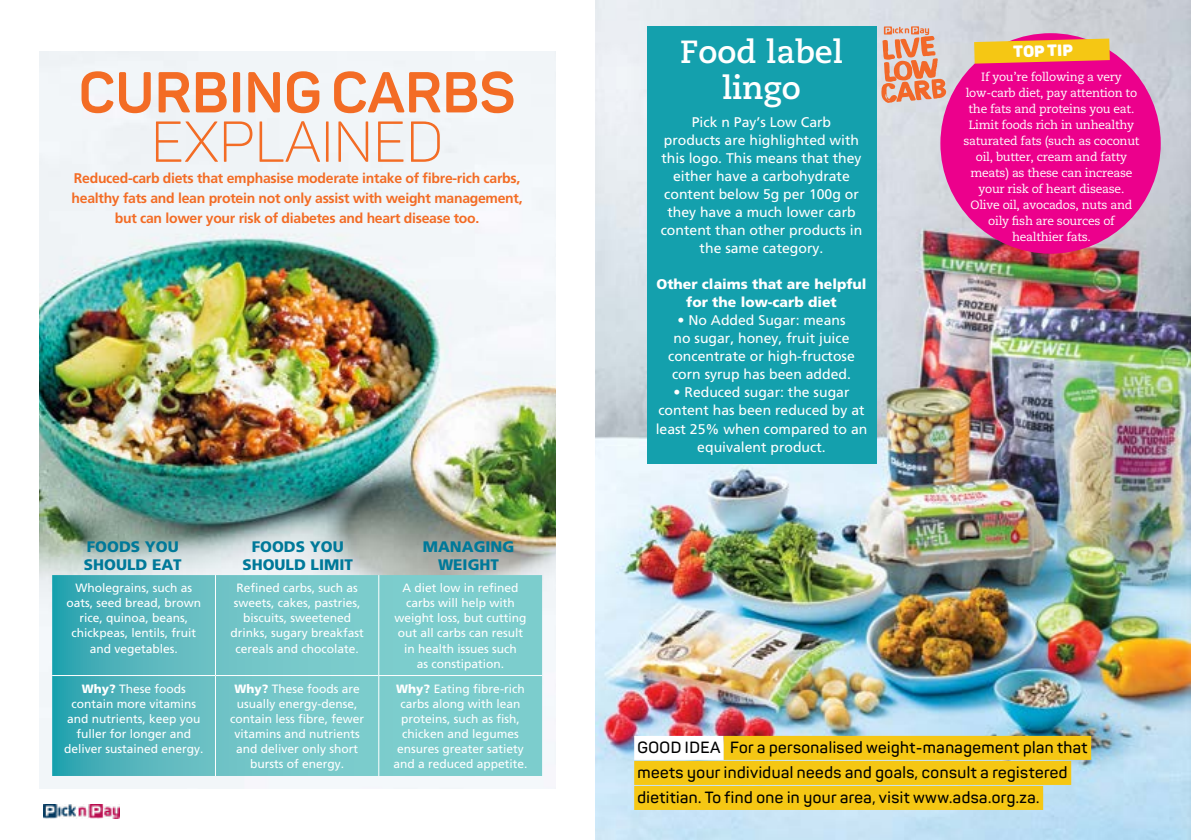
<style>
.page{position:relative;width:1191px;height:840px;background:#fff}
.page>*{position:absolute;margin:0;border:0;box-sizing:border-box;transform-origin:0 0}
.t1{font:700 56.8px "Panton";letter-spacing:.005em;color:#f36c25}
.t2{font:300 56.8px "Panton";letter-spacing:.01em;color:#f36c25}
.t3{font:700 32px/36px "Caecilia";color:#fff;text-align:center}
.t4{font:600 16px/25px "Panton";letter-spacing:.03em;color:#000}
.t5{font:900 16px "Panton";color:#fff}
.t6{font:900 15.2px/18px "Frutiger";color:#007999;text-align:center}
.t7{font:14px/18px "Frutiger";color:#fff;text-align:center}
.t8{font:700 14px/20px "Frutiger";letter-spacing:-.02em;color:#f36c25;text-align:center}
.t9{font:900 14px/18px "Frutiger";color:#fff;text-align:center}
.t10{font:12px/15px "Frutiger";color:#fff;text-align:center}
.t11{font:12px/16px "Caecilia";letter-spacing:-.02em;color:#fff;text-align:center}
.s1{font-weight:900}
</style>
<div class="page">
<img style="left:595px;top:0;width:596px;height:839px">
<div style="left:646px;top:26px;width:230px;height:437px;background:#14a0ad"></div>
<div style="left:940px;top:33px;width:220px;height:220px;background:#ec008c;border-radius:50%"></div>
<svg style="left:974px;top:38px;width:135px;height:26px"></svg>
<div style="left:634px;top:735px;width:89px;height:24px;background:#fff"></div>
<div style="left:723px;top:735px;width:368px;height:24px;background:#f5c714"></div>
<div style="left:634px;top:760px;width:437px;height:24px;background:#f5c714"></div>
<div style="left:634px;top:785px;width:409px;height:24px;background:#f5c714"></div>
<img style="left:40px;top:51px;width:516px;height:737px">
<img style="left:43px;top:804px;width:77px;height:14px">
<svg style="left:52px;top:574px;width:490px;height:201px"></svg>
<hr style="left:215px;top:574px;width:1px;height:100px;background:#fff">
<hr style="left:378px;top:574px;width:1px;height:100px;background:#fff">
<hr style="left:52px;top:674px;width:163px;height:1px;background:#fff">
<hr style="left:215px;top:674px;width:164px;height:1px;background:#fff">
<hr style="left:215px;top:675px;width:1px;height:100px;background:#fff">
<hr style="left:379px;top:674px;width:163px;height:1px;background:#fff">
<hr style="left:378px;top:675px;width:1px;height:100px;background:#fff">
<svg style="left:881px;top:26px;width:69px;height:77px"></svg>
<h1 class="t1" style="left:79px;top:57px;width:438px">CURBING CARBS</h1>
<h1 class="t2" style="left:151px;top:107px;width:293px">EXPLAINED</h1>
<p class="t8" style="left:72px;top:168px;width:452px">Reduced-carb diets that emphasise moderate intake of fibre-rich carbs, healthy fats and lean protein not only assist with weight management, but can lower your risk of diabetes and heart disease too.</p>
<p class="t6" style="left:84px;top:537px;width:99px;text-align:left">FOODS YOU<br>SHOULD EAT</p>
<p class="t6" style="left:242px;top:537px;width:112px">FOODS YOU<br>SHOULD LIMIT</p>
<p class="t6" style="left:423px;top:537px;width:93px">MANAGING<br>WEIGHT</p>
<p class="t10" style="left:66px;top:580px;width:136px">Wholegrains, such as oats, seed bread, brown rice, quinoa, beans, chickpeas, lentils, fruit and vegetables.</p>
<p class="t10" style="left:230px;top:580px;width:135px">Refined carbs, such as sweets, cakes, pastries, biscuits, sweetened drinks, sugary breakfast cereals and chocolate.</p>
<p class="t10" style="left:394px;top:580px;width:134px">A diet low in refined carbs will help with weight loss, but cutting out all carbs can result in health issues such<br>as constipation.</p>
<p class="t10" style="left:64px;top:680px;width:141px"><span class="s1">Why?</span> These foods contain more vitamins and nutrients, keep you fuller for longer and deliver sustained energy.</p>
<p class="t10" style="left:230px;top:680px;width:136px"><span class="s1">Why?</span> These foods are usually energy-dense, contain less fibre, fewer vitamins and nutrients and deliver only short bursts of energy.</p>
<p class="t10" style="left:393px;top:680px;width:136px"><span class="s1">Why?</span> Eating fibre-rich carbs along with lean proteins, such as fish, chicken and legumes ensures greater satiety and a reduced appetite.</p>
<h2 class="t3" style="left:680px;top:34px;width:164px">Food label lingo</h2>
<h3 class="t5" style="left:1013px;top:41px;width:61px;rotate:-1deg">TOP TIP</h3>
<p class="t11" style="left:963px;top:69px;width:178px">If you’re following a very low-carb diet, pay attention to the fats and proteins you eat.<br>Limit foods rich in unhealthy saturated fats (such as coconut oil, butter, cream and fatty meats) as these can increase your risk of heart disease.<br>Olive oil, avocados, nuts and oily fish are sources of healthier fats.</p>
<p class="t7" style="left:661px;top:113px;width:203px">Pick n Pay’s Low Carb<br>products are highlighted with this logo. This means that they either have a carbohydrate content below 5g per 100g or they have a much lower carb content than other products in the same category.</p>
<p class="t9" style="left:656px;top:275px;width:212px">Other claims that are helpful for the low-carb diet</p>
<p class="t7" style="left:668px;top:311px;width:188px">• No Added Sugar: means no sugar, honey, fruit juice concentrate or high-fructose corn syrup has been added.</p>
<p class="t7" style="left:655px;top:383px;width:213px">• Reduced sugar: the sugar content has been reduced by at least 25% when compared to an equivalent product.</p>
<h3 class="t4" style="left:637px;top:734px;width:451px">GOOD IDEA For a personalised weight-management plan that meets your individual needs and goals, consult a registered dietitian. To find one in your area, visit www.adsa.org.za.</h3>
</div>
